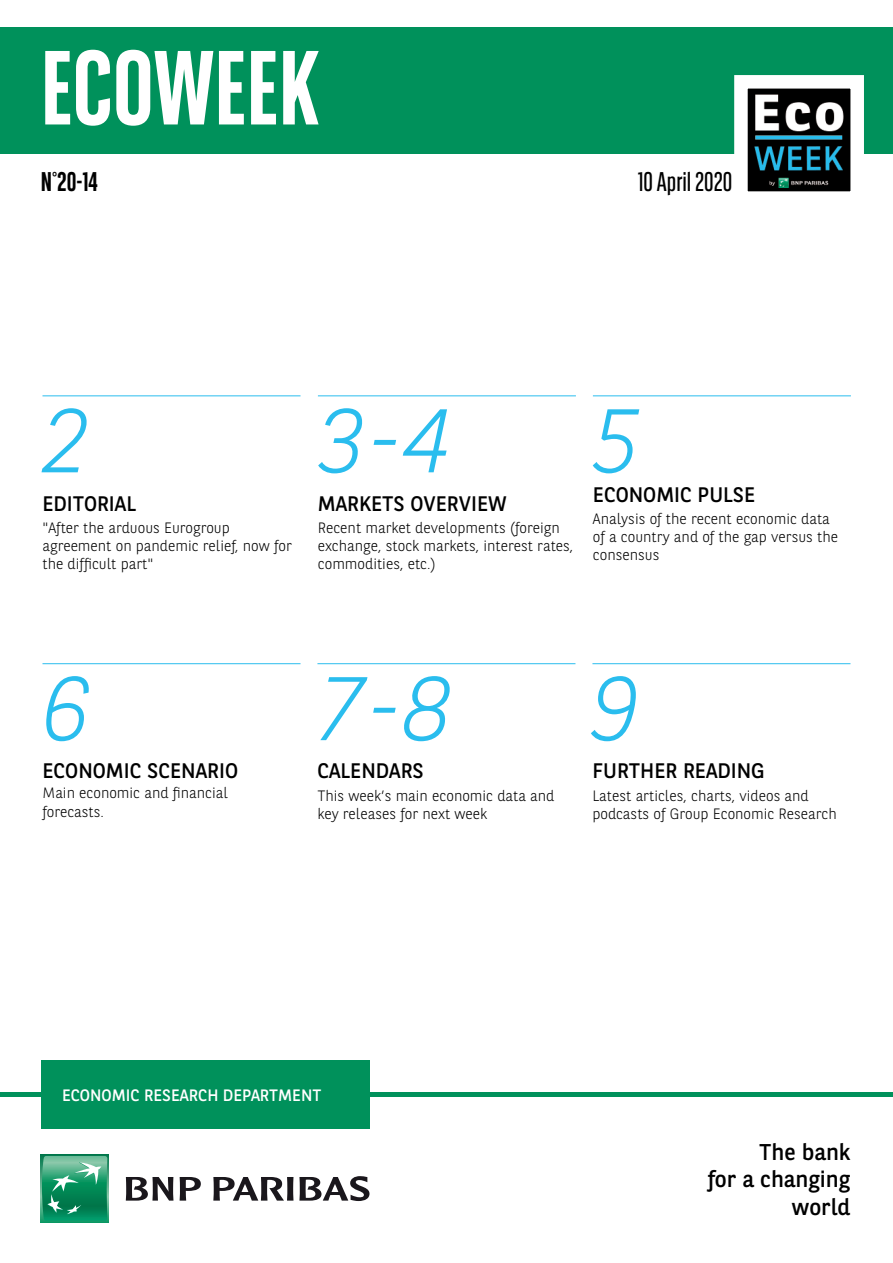
<style>
.page{position:relative;width:893px;height:1263px;background:#fff}
.page>*{position:absolute;margin:0;border:0;box-sizing:border-box;transform-origin:0 0}
.t1{font:700 105px "BNPP Sans Condensed";color:#fff}
.t2{font:italic 300 90px "BNPP Sans";color:#2abdee}
.t3{font:27px "BNPP Sans Condensed";color:#000}
.t4{font:700 27px "BNPP Sans Condensed";color:#000}
.t5{font:22.8px/27.3px "BNPP Sans";color:#000;text-align:right}
.t6{font:21px "BNPP Sans";color:#000}
.t7{font:16.5px "BNPP Sans";color:#fff}
.t8{font:300 15px/18px "BNPP Sans";color:#000}
</style>
<div class="page">
<div style="left:1px;top:27px;width:892px;height:127px;background:#00915b"></div>
<hr style="left:0;top:1093px;width:893px;height:4px;background:#00915b">
<svg style="left:41px;top:1155px;width:68px;height:68px"></svg>
<svg style="left:42px;top:1156px;width:65px;height:64px;background:#35a178"></svg>
<svg style="left:126px;top:1177px;width:47px;height:23px"></svg>
<svg style="left:180px;top:1177px;width:21px;height:23px"></svg>
<svg style="left:213px;top:1176px;width:156px;height:25px"></svg>
<svg style="left:734px;top:75px;width:130px;height:117px;background:#6e7a7d"></svg>
<div style="left:41px;top:1061px;width:328px;height:68px;background:#00915b"></div>
<hr style="left:42px;top:395px;width:258px;height:1px;background:#2abdee">
<hr style="left:42px;top:663px;width:258px;height:1px;background:#2abdee">
<hr style="left:317px;top:663px;width:258px;height:1px;background:#2abdee">
<hr style="left:592px;top:663px;width:258px;height:1px;background:#2abdee">
<hr style="left:318px;top:395px;width:258px;height:1px;background:#2abdee">
<hr style="left:593px;top:395px;width:258px;height:1px;background:#2abdee">
<h1 class="t1" style="left:41px;top:27px;width:280px">ECOWEEK</h1>
<h3 class="t4" style="left:41px;top:166px;width:58px">N°20-14</h3>
<h3 class="t3" style="left:638px;top:165px;width:96px">10 April 2020</h3>
<h2 class="t2" style="left:42px;top:379px;width:49px">2</h2>
<h3 class="t6" style="left:42px;top:489px;width:95px">EDITORIAL</h3>
<p class="t8" style="left:42px;top:518px;width:251px">"After the arduous Eurogroup agreement on pandemic relief, now for the difficult part"</p>
<h2 class="t2" style="left:318px;top:379px;width:136px">3-4</h2>
<h3 class="t6" style="left:318px;top:489px;width:190px">MARKETS OVERVIEW</h3>
<p class="t8" style="left:318px;top:518px;width:257px">Recent market developments (foreign exchange, stock markets, interest rates, commodities, etc.)</p>
<h2 class="t2" style="left:593px;top:379px;width:49px">5</h2>
<h3 class="t6" style="left:593px;top:480px;width:164px">ECONOMIC PULSE</h3>
<p class="t8" style="left:593px;top:509px;width:247px">Analysis of the recent economic data of a country and of the gap versus the consensus</p>
<h2 class="t2" style="left:42px;top:647px;width:49px">6</h2>
<h3 class="t6" style="left:42px;top:757px;width:197px">ECONOMIC SCENARIO</h3>
<p class="t8" style="left:42px;top:782px;width:187px;line-height:19.2px">Main economic and financial forecasts.</p>
<h2 class="t2" style="left:317px;top:647px;width:136px">7-8</h2>
<h3 class="t6" style="left:317px;top:757px;width:108px">CALENDARS</h3>
<p class="t8" style="left:317px;top:786px;width:239px">This week’s main economic data and key releases for next week</p>
<h2 class="t2" style="left:592px;top:647px;width:49px">9</h2>
<h3 class="t6" style="left:592px;top:757px;width:174px">FURTHER READING</h3>
<p class="t8" style="left:592px;top:786px;width:246px">Latest articles, charts, videos and podcasts of Group Economic Research</p>
<p class="t7" style="left:62px;top:1084px;width:261px">ECONOMIC RESEARCH DEPARTMENT</p>
<h3 class="t5" style="left:708px;top:1137px;width:144px">The bank<br>for a changing world</h3>
</div>
